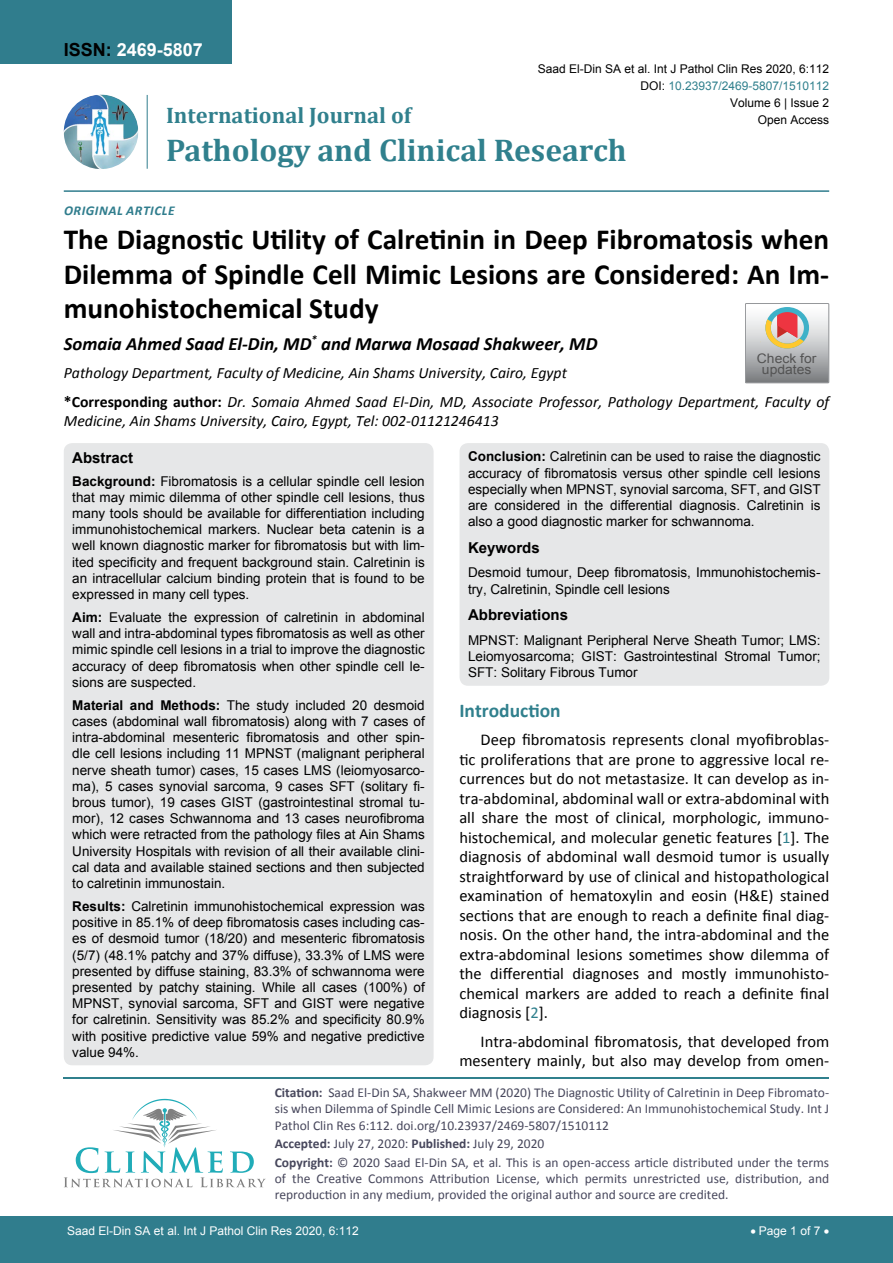
<style>
.page{position:relative;width:893px;height:1263px;background:#fff}
.page>*{position:absolute;margin:0;border:0;box-sizing:border-box;transform-origin:0 0}
.t1{font:700 31.5px "Cambria";color:#30808d}
.t2{font:700 29.25px/34.5px "Calibri";color:#000;text-align:justify}
.t3{font:700 22.5px "Cambria";color:#30808d}
.t4{font:700 19.5px "Calibri";color:#30808d}
.t5{font:italic 700 18.75px "Calibri";color:#000}
.t6{font:700 18px "Arial";color:#fff}
.t7{font:16.5px/19.5px "Calibri";color:#000;text-align:justify}
.t8{font:italic 15.75px/28.8px "Calibri";color:#000}
.t9{font:700 15px "Arial";color:#000}
.t10{font:13.5px/16.2px "Arial";color:#000;text-align:justify}
.t11{font:13.5px/16.2px "Calibri";color:#47475c}
.t12{font:italic 700 13.5px "Calibri";letter-spacing:.04em;color:#307d8d}
.t13{font:13.2px/11.4px "Arial";color:#535353;text-align:center;scale:1.06 1}
.t14{font:12px "Arial";color:#000}
.t15{font:12px "Arial";color:#fff}
.t16{font:12px "Arial";color:#30808d}
.s1{color:#000}
.s2{font-weight:700;font-style:normal}
.s3{font-weight:700}
.s4{color:#30808d}
</style>
<div class="page">
<div style="left:0;top:0;width:231px;height:64px;background:#307d8d"></div>
<img style="left:64px;top:95px;width:74px;height:74px;border-radius:37px">
<hr style="left:147px;top:95px;width:1px;height:74px;background:#307d8d">
<hr style="left:64px;top:190px;width:765px;height:2px;background:#307d8d">
<hr style="left:64px;top:1077px;width:765px;height:1px;background:#30808d">
<svg style="left:64px;top:1099px;width:202px;height:88px"></svg>
<div style="left:0;top:1217px;width:893px;height:46px;background:#307d8d"></div>
<div style="left:64px;top:443px;width:370px;height:622px;background:#e6e7e8;border-radius:9px"></div>
<div style="left:460px;top:443px;width:369px;height:243px;background:#e6e7e8;border-radius:9px"></div>
<svg style="left:745px;top:303px;width:84px;height:80px;background:#bdb6b3"></svg>
<h3 class="t6" style="left:64px;top:38px;width:141px"><span class="s1">ISSN:</span> 2469-5807</h3>
<p class="t14" style="left:538px;top:60px;width:293px">Saad El-Din SA et al. Int J Pathol Clin Res 2020, 6:112</p>
<p class="t14" style="left:730px;top:95px;width:101px">Volume 6 | Issue 2</p>
<p class="t16" style="left:640px;top:78px;width:190px"><span class="s1">DOI:</span> 10.23937/2469-5807/1510112</p>
<h3 class="t3" style="left:166px;top:100px;width:247px">International Journal of</h3>
<h1 class="t1" style="left:166px;top:128px;width:462px">Pathology and Clinical Research</h1>
<p class="t14" style="left:758px;top:112px;width:73px">Open Access</p>
<p class="t12" style="left:64px;top:202px;width:112px">Original Article</p>
<h2 class="t2" style="left:64px;top:222px;width:767px">The Diagnostic Utility of Calretinin in Deep Fibromatosis when Dilemma of Spindle Cell Mimic Lesions are Considered: An Im&shy;munohistochemical Study</h2>
<h3 class="t5" style="left:64px;top:331px;width:535px">Somaia Ahmed Saad El-Din, MD<sup>*</sup> and Marwa Mosaad Shakweer, MD</h3>
<p class="t8" style="left:64px;top:358px;width:767px">Pathology Department, Faculty of Medicine, Ain Shams University, Cairo, Egypt<br><span class="s2">*Corresponding author:</span> Dr. Somaia Ahmed Saad El-Din, MD, Associate Professor, Pathology Department, Faculty of</p>
<p class="t8" style="left:64px;top:406px;width:436px">Medicine, Ain Shams University, Cairo, Egypt, Tel: 002-01121246413</p>
<p class="t9" style="left:72px;top:447px;width:62px">Abstract</p>
<p class="t10" style="left:72px;top:473px;width:354px"><span class="s3">Background:</span> Fibromatosis is a cellular spindle cell lesion that may mimic dilemma of other spindle cell lesions, thus many tools should be available for differentiation including immunohistochemical markers. Nuclear beta catenin is a well known diagnostic marker for fibromatosis but with lim&shy;ited specificity and frequent background stain. Calretinin is an intracellular calcium binding protein that is found to be expressed in many cell types.</p>
<p class="t10" style="left:72px;top:609px;width:354px"><span class="s3">Aim:</span> Evaluate the expression of calretinin in abdominal wall and intra-abdominal types fibromatosis as well as other mimic spindle cell lesions in a trial to improve the diagnostic accuracy of deep fibromatosis when other spindle cell le&shy;sions are suspected.</p>
<p class="t10" style="left:72px;top:697px;width:354px"><span class="s3">Material and Methods:</span> The study included 20 desmoid cases (abdominal wall fibromatosis) along with 7 cases of intra-abdominal mesenteric fibromatosis and other spin&shy;dle cell lesions including 11 MPNST (malignant peripheral nerve sheath tumor) cases, 15 cases LMS (leiomyosarco&shy;ma), 5 cases synovial sarcoma, 9 cases SFT (solitary fi&shy;brous tumor), 19 cases GIST (gastrointestinal stromal tu&shy;mor), 12 cases Schwannoma and 13 cases neurofibroma which were retracted from the pathology files at Ain Shams University Hospitals with revision of all their available clini&shy;cal data and available stained sections and then subjected to calretinin immunostain.</p>
<p class="t10" style="left:72px;top:898px;width:354px"><span class="s3">Results:</span> Calretinin immunohistochemical expression was positive in 85.1% of deep fibromatosis cases including cas&shy;es of desmoid tumor (18/20) and mesenteric fibromatosis (5/7) (48.1% patchy and 37% diffuse), 33.3% of LMS were presented by diffuse staining, 83.3% of schwannoma were presented by patchy staining. While all cases (100%) of MPNST, synovial sarcoma, SFT and GIST were negative for calretinin. Sensitivity was 85.2% and specificity 80.9% with positive predictive value 59% and negative predictive value 94%.</p>
<p class="t13" style="left:757px;top:352px;width:58px">Check for updates</p>
<p class="t10" style="left:468px;top:449px;width:354px"><span class="s3">Conclusion:</span> Calretinin can be used to raise the diagnostic accuracy of fibromatosis versus other spindle cell lesions especially when MPNST, synovial sarcoma, SFT, and GIST are considered in the differential diagnosis. Calretinin is also a good diagnostic marker for schwannoma.</p>
<p class="t9" style="left:468px;top:537px;width:73px">Keywords</p>
<p class="t10" style="left:468px;top:565px;width:354px">Desmoid tumour, Deep fibromatosis, Immunohistochemis&shy;try, Calretinin, Spindle cell lesions</p>
<p class="t9" style="left:468px;top:605px;width:102px">Abbreviations</p>
<p class="t10" style="left:468px;top:632px;width:354px">MPNST: Malignant Peripheral Nerve Sheath Tumor; LMS:<br>Leiomyosarcoma; GIST: Gastrointestinal Stromal Tumor; SFT: Solitary Fibrous Tumor</p>
<h3 class="t4" style="left:459px;top:698px;width:103px">Introduction</h3>
<p class="t7" style="left:459px;top:730px;width:371px;text-indent:21px">Deep fibromatosis represents clonal myofibroblas&shy;tic proliferations that are prone to aggressive local re&shy;currences but do not metastasize. It can develop as in&shy;tra-abdominal, abdominal wall or extra-abdominal with all share the most of clinical, morphologic, immuno&shy;histochemical, and molecular genetic features [<span class="s4">1</span>]. The diagnosis of abdominal wall desmoid tumor is usually straightforward by use of clinical and histopathological examination of hematoxylin and eosin (H&amp;E) stained sections that are enough to reach a definite final diag&shy;nosis. On the other hand, the intra-abdominal and the extra-abdominal lesions sometimes show dilemma of the differential diagnoses and mostly immunohisto&shy;chemical markers are added to reach a definite final diagnosis [<span class="s4">2</span>].</p>
<p class="t7" style="left:459px;top:1031px;width:371px;text-align:right">Intra-abdominal fibromatosis, that developed from mesentery mainly, but also may develop from omen-</p>
<p class="t11" style="left:275px;top:1084px;width:556px;text-align:justify"><span class="s3">Citation:</span> Saad El-Din SA, Shakweer MM (2020) The Diagnostic Utility of Calretinin in Deep Fibromato&shy;sis when Dilemma of Spindle Cell Mimic Lesions are Considered: An Immunohistochemical Study. Int J Pathol Clin Res 6:112. doi.org/10.23937/2469-5807/1510112</p>
<p class="t11" style="left:275px;top:1134px;width:556px;line-height:18.6px"><span class="s3">Accepted:</span> July 27, 2020: <span class="s3">Published:</span> July 29, 2020<br><span class="s3">Copyright:</span> © 2020 Saad El-Din SA, et al. This is an open-access article distributed under the terms</p>
<p class="t11" style="left:275px;top:1170px;width:556px">of the Creative Commons Attribution License, which permits unrestricted use, distribution, and reproduction in any medium, provided the original author and source are credited.</p>
<p class="t15" style="left:67px;top:1223px;width:293px">Saad El-Din SA et al. Int J Pathol Clin Res 2020, 6:112</p>
<p class="t15" style="left:750px;top:1223px;width:80px">• Page 1 of 7 •</p>
</div>
